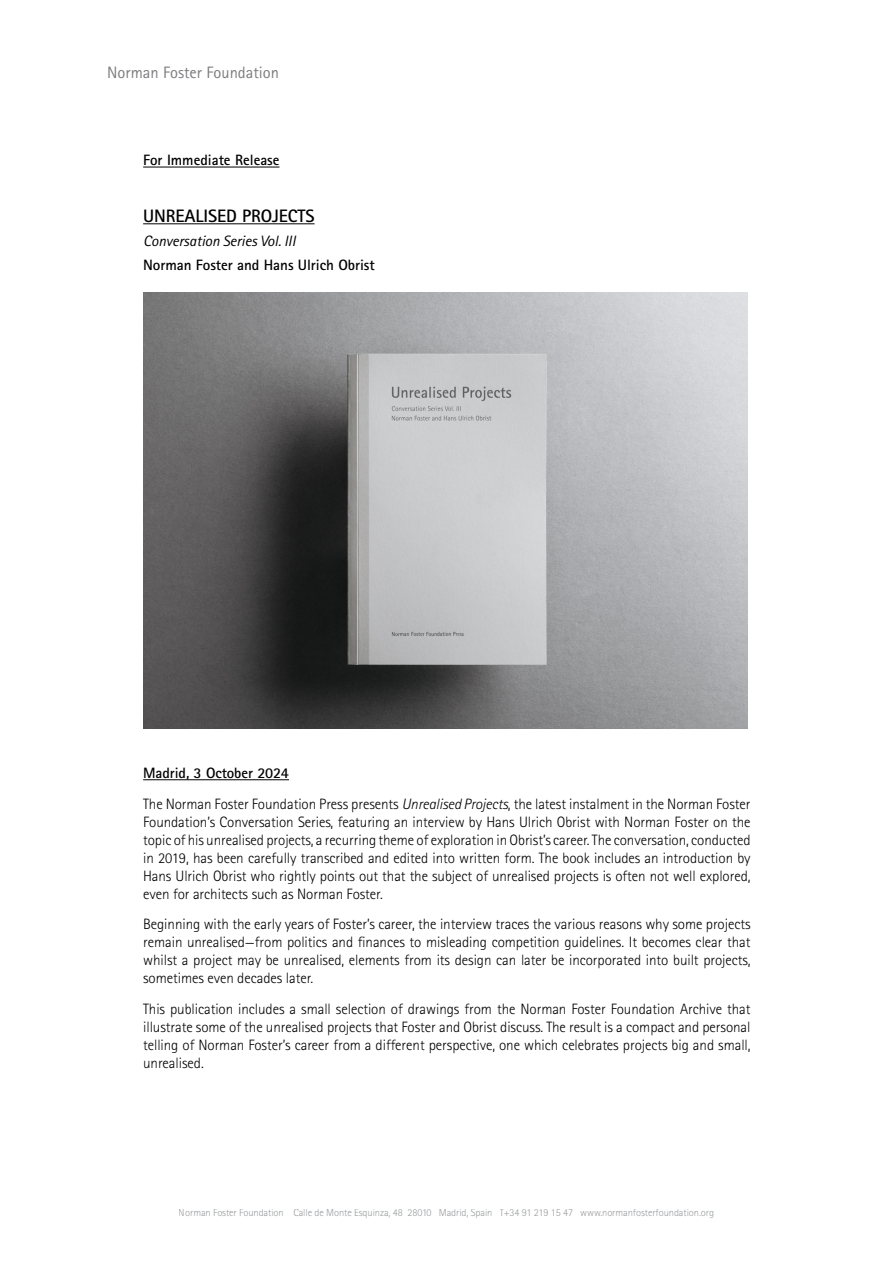
<style>
.page{position:relative;width:893px;height:1263px;background:#fff}
.page>*{position:absolute;margin:0;border:0;box-sizing:border-box;transform-origin:0 0}
.t1{font:700 18px "Rotis Sans Serif Std";letter-spacing:-.005em;color:#000}
.t2{font:16.5px "Rotis Sans Serif Std";color:#7d7c7f}
.t3{font:300 15px/18px "Rotis Sans Serif Std";letter-spacing:-.005em;color:#000;text-align:justify}
.t4{font:700 15px "Rotis Sans Serif Std";letter-spacing:-.005em;color:#000}
.t5{font:italic 15px "Rotis Sans Serif Std";letter-spacing:-.005em;color:#000}
.t6{font:300 10.5px "Rotis Sans Serif Std";letter-spacing:-.01em;color:#74777b}
.s1{font-weight:700;color:#020203}
.s2{font-style:italic}
</style>
<div class="page">
<hr style="left:143px;top:167px;width:136px;height:1px;background:#000">
<hr style="left:143px;top:223px;width:172px;height:1px;background:#000">
<hr style="left:143px;top:779px;width:146px;height:1px;background:#020203">
<img style="left:144px;top:292px;width:604px;height:437px">
<p class="t2" style="left:107px;top:62px;width:173px">Norman Foster Foundation</p>
<p class="t4" style="left:143px;top:151px;width:138px">For Immediate Release</p>
<p class="t1" style="left:143px;top:204px;width:173px">UNREALISED PROJECTS</p>
<p class="t5" style="left:143px;top:232px;width:154px">Conversation Series Vol. III</p>
<p class="t4" style="left:143px;top:255px;width:233px">Norman Foster and Hans Ulrich Obrist</p>
<p class="t3" style="left:143px;top:757px;width:609px;line-height:30.8px"><span class="s1">Madrid, 3 October 2024<br></span>The Norman Foster Foundation Press presents <span class="s2">Unrealised Projects</span>, the latest instalment in the Norman Foster</p>
<p class="t3" style="left:143px;top:812px;width:609px">Foundation’s Conversation Series, featuring an interview by Hans Ulrich Obrist with Norman Foster on the topic of his unrealised projects, a recurring theme of exploration in Obrist’s career. The conversation, conducted in 2019, has been carefully transcribed and edited into written form. The book includes an introduction by Hans Ulrich Obrist who rightly points out that the subject of unrealised projects is often not well explored, even for architects such as Norman Foster.</p>
<p class="t3" style="left:143px;top:915px;width:609px">Beginning with the early years of Foster’s career, the interview traces the various reasons why some projects remain unrealised—from politics and finances to misleading competition guidelines. It becomes clear that whilst a project may be unrealised, elements from its design can later be incorporated into built projects, sometimes even decades later.</p>
<p class="t3" style="left:143px;top:1000px;width:609px">This publication includes a small selection of drawings from the Norman Foster Foundation Archive that illustrate some of the unrealised projects that Foster and Obrist discuss. The result is a compact and personal telling of Norman Foster’s career from a different perspective, one which celebrates projects big and small, unrealised.</p>
<p class="t6" style="left:179px;top:1207px;width:537px">Norman Foster Foundation Calle de Monte Esquinza, 48 28010 Madrid, Spain T+34 91 219 15 47 www.normanfosterfoundation.org</p>
</div>
